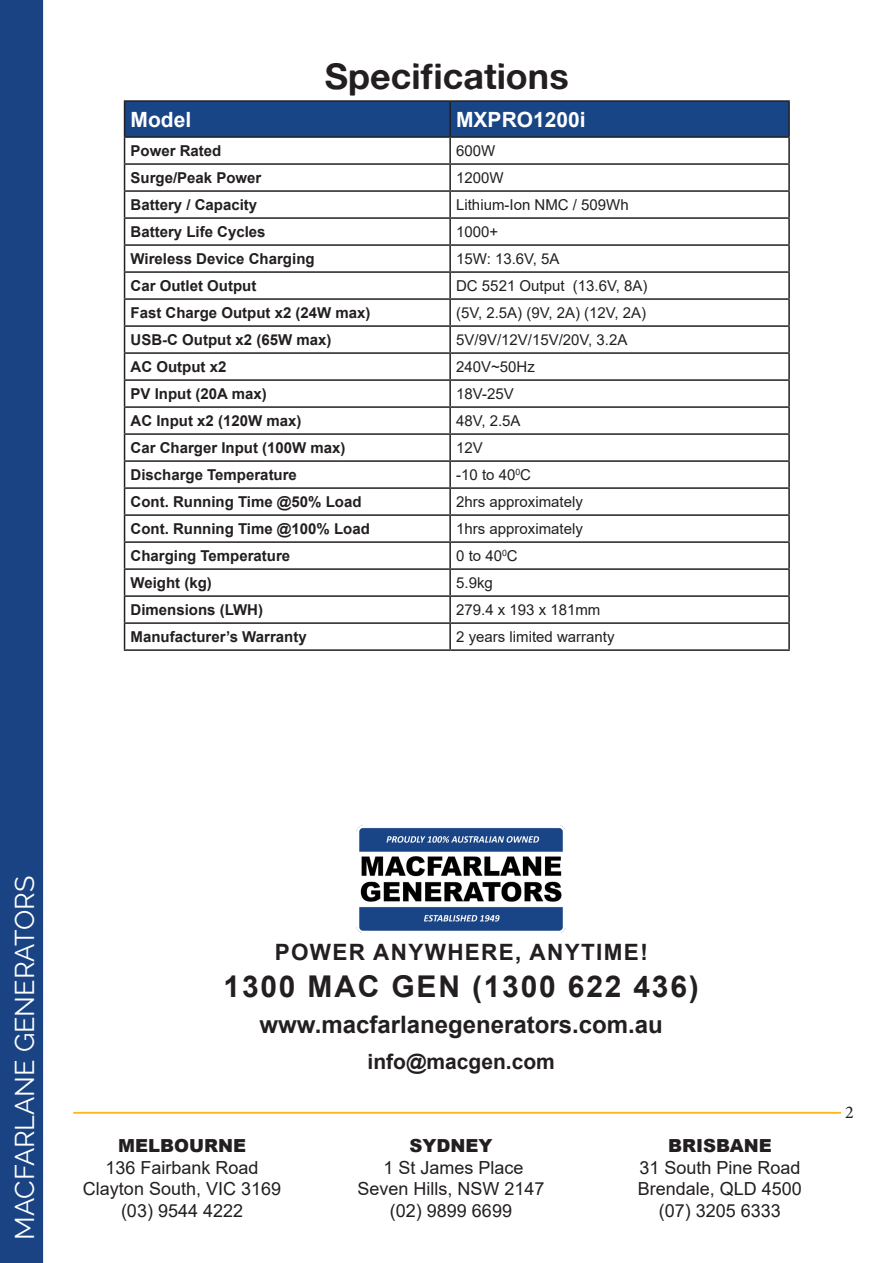
<style>
.page{position:relative;width:893px;height:1263px;background:#fff}
.page>*{position:absolute;margin:0;border:0;box-sizing:border-box;transform-origin:0 0}
.t1{font:36px "Alte Haas Grotesk Bold";color:#231f20}
.t2{font:700 30px "Arial";letter-spacing:.06em;color:#231f20}
.t3{font:27px "Raleway";color:#fff}
.t4{font:700 24px "Arial";color:#231f20}
.t5{font:700 22.5px "Arial";letter-spacing:.06em;color:#231f20}
.t6{font:700 21px "Arial";color:#231f20}
.t7{font:700 21px "Arial";color:#fff}
.t8{font:18px/21.6px "Arial";color:#231f20;text-align:center}
.t9{font:900 18px "Arial";color:#231f20}
.t10{font:18px "Minion Pro";color:#231f20}
.t11{font:700 15px "Arial";color:#231f20}
.t12{font:15px "Arial";color:#231f20}
</style>
<div class="page">
<hr style="left:73px;top:1112px;width:767px;height:1px;background:#fcb814">
<div style="left:0;top:0;width:43px;height:1263px;background:#1a4383"></div>
<img style="left:357px;top:826px;width:209px;height:106px">
<hr style="left:124px;top:100px;width:326px;height:2px;background:#231f20">
<hr style="left:450px;top:100px;width:340px;height:2px;background:#231f20">
<hr style="left:788px;top:102px;width:2px;height:34px;background:#231f20">
<hr style="left:450px;top:136px;width:340px;height:2px;background:#231f20">
<hr style="left:788px;top:138px;width:2px;height:25px;background:#231f20">
<hr style="left:450px;top:163px;width:340px;height:2px;background:#231f20">
<hr style="left:788px;top:165px;width:2px;height:25px;background:#231f20">
<hr style="left:450px;top:190px;width:340px;height:2px;background:#231f20">
<hr style="left:788px;top:192px;width:2px;height:25px;background:#231f20">
<hr style="left:450px;top:217px;width:340px;height:2px;background:#231f20">
<hr style="left:788px;top:219px;width:2px;height:25px;background:#231f20">
<hr style="left:450px;top:244px;width:340px;height:2px;background:#231f20">
<hr style="left:788px;top:246px;width:2px;height:25px;background:#231f20">
<hr style="left:450px;top:271px;width:340px;height:2px;background:#231f20">
<hr style="left:788px;top:273px;width:2px;height:25px;background:#231f20">
<hr style="left:450px;top:298px;width:340px;height:2px;background:#231f20">
<hr style="left:788px;top:300px;width:2px;height:25px;background:#231f20">
<hr style="left:450px;top:325px;width:340px;height:2px;background:#231f20">
<hr style="left:788px;top:327px;width:2px;height:25px;background:#231f20">
<hr style="left:450px;top:352px;width:340px;height:2px;background:#231f20">
<hr style="left:788px;top:354px;width:2px;height:25px;background:#231f20">
<hr style="left:450px;top:379px;width:340px;height:2px;background:#231f20">
<hr style="left:788px;top:381px;width:2px;height:25px;background:#231f20">
<hr style="left:450px;top:406px;width:340px;height:2px;background:#231f20">
<hr style="left:788px;top:408px;width:2px;height:25px;background:#231f20">
<hr style="left:450px;top:433px;width:340px;height:2px;background:#231f20">
<hr style="left:788px;top:435px;width:2px;height:25px;background:#231f20">
<hr style="left:450px;top:460px;width:340px;height:2px;background:#231f20">
<hr style="left:788px;top:462px;width:2px;height:25px;background:#231f20">
<hr style="left:450px;top:487px;width:340px;height:2px;background:#231f20">
<hr style="left:788px;top:489px;width:2px;height:25px;background:#231f20">
<hr style="left:450px;top:514px;width:340px;height:2px;background:#231f20">
<hr style="left:788px;top:516px;width:2px;height:25px;background:#231f20">
<hr style="left:450px;top:541px;width:340px;height:2px;background:#231f20">
<hr style="left:788px;top:543px;width:2px;height:25px;background:#231f20">
<hr style="left:450px;top:568px;width:340px;height:2px;background:#231f20">
<hr style="left:788px;top:570px;width:2px;height:25px;background:#231f20">
<hr style="left:450px;top:595px;width:340px;height:2px;background:#231f20">
<hr style="left:788px;top:597px;width:2px;height:25px;background:#231f20">
<svg style="left:124px;top:101px;width:665px;height:548px"></svg>
<hr style="left:450px;top:622px;width:340px;height:2px;background:#231f20">
<hr style="left:449px;top:624px;width:2px;height:25px;background:#231f20">
<hr style="left:788px;top:624px;width:2px;height:25px;background:#231f20">
<hr style="left:124px;top:649px;width:326px;height:2px;background:#231f20">
<hr style="left:450px;top:649px;width:340px;height:2px;background:#231f20">
<hr style="left:74px;top:1112px;width:767px;height:1px;background:#fcb814">
<h1 class="t1" style="left:325px;top:54px;width:245px">Specifications</h1>
<p class="t7" style="left:131px;top:105px;width:62px">Model</p>
<p class="t7" style="left:456px;top:105px;width:131px">MXPRO1200i</p>
<p class="t11" style="left:131px;top:140px;width:92px">Power Rated</p>
<p class="t12" style="left:456px;top:140px;width:41px">600W</p>
<p class="t11" style="left:131px;top:167px;width:132px">Surge/Peak Power</p>
<p class="t12" style="left:456px;top:167px;width:49px">1200W</p>
<p class="t11" style="left:131px;top:194px;width:128px">Battery / Capacity</p>
<p class="t12" style="left:456px;top:194px;width:174px">Lithium-Ion NMC / 509Wh</p>
<p class="t11" style="left:131px;top:221px;width:137px">Battery Life Cycles</p>
<p class="t12" style="left:456px;top:221px;width:44px">1000+</p>
<p class="t11" style="left:131px;top:248px;width:186px">Wireless Device Charging</p>
<p class="t12" style="left:456px;top:248px;width:105px">15W: 13.6V, 5A</p>
<p class="t11" style="left:131px;top:275px;width:127px">Car Outlet Output</p>
<p class="t12" style="left:456px;top:275px;width:193px">DC 5521 Output (13.6V, 8A)</p>
<p class="t11" style="left:131px;top:302px;width:242px">Fast Charge Output x2 (24W max)</p>
<p class="t12" style="left:456px;top:302px;width:192px">(5V, 2.5A) (9V, 2A) (12V, 2A)</p>
<p class="t11" style="left:131px;top:329px;width:202px">USB-C Output x2 (65W max)</p>
<p class="t12" style="left:456px;top:329px;width:173px">5V/9V/12V/15V/20V, 3.2A</p>
<p class="t11" style="left:131px;top:356px;width:97px">AC Output x2</p>
<p class="t12" style="left:456px;top:356px;width:80px">240V~50Hz</p>
<p class="t11" style="left:131px;top:383px;width:138px">PV Input (20A max)</p>
<p class="t12" style="left:456px;top:383px;width:59px">18V-25V</p>
<p class="t11" style="left:131px;top:410px;width:172px">AC Input x2 (120W max)</p>
<p class="t12" style="left:456px;top:410px;width:66px">48V, 2.5A</p>
<p class="t11" style="left:131px;top:437px;width:217px">Car Charger Input (100W max)</p>
<p class="t12" style="left:456px;top:437px;width:28px">12V</p>
<p class="t11" style="left:131px;top:464px;width:168px">Discharge Temperature</p>
<p class="t12" style="left:456px;top:464px;width:76px">-10 to 40<sup>0</sup>C</p>
<p class="t11" style="left:131px;top:491px;width:233px">Cont. Running Time @50% Load</p>
<p class="t12" style="left:456px;top:491px;width:128px">2hrs approximately</p>
<p class="t11" style="left:131px;top:518px;width:241px">Cont. Running Time @100% Load</p>
<p class="t12" style="left:456px;top:518px;width:128px">1hrs approximately</p>
<p class="t11" style="left:131px;top:545px;width:161px">Charging Temperature</p>
<p class="t12" style="left:456px;top:545px;width:63px">0 to 40<sup>0</sup>C</p>
<p class="t11" style="left:131px;top:572px;width:83px">Weight (kg)</p>
<p class="t12" style="left:456px;top:572px;width:38px">5.9kg</p>
<p class="t11" style="left:131px;top:599px;width:134px">Dimensions (LWH)</p>
<p class="t12" style="left:456px;top:599px;width:146px">279.4 x 193 x 181mm</p>
<p class="t11" style="left:131px;top:626px;width:178px">Manufacturer’s Warranty</p>
<p class="t12" style="left:456px;top:626px;width:160px">2 years limited warranty</p>
<h3 class="t3" style="left:9px;top:1240px;width:366px;rotate:-90deg">MACFARLANE GENERATORS</h3>
<h3 class="t5" style="left:275px;top:936px;width:375px">POWER ANYWHERE, ANYTIME!</h3>
<h2 class="t2" style="left:224px;top:965px;width:477px">1300 MAC GEN (1300 622 436)</h2>
<h3 class="t4" style="left:260px;top:1008px;width:405px">www.macfarlanegenerators.com.au</h3>
<h3 class="t6" style="left:368px;top:1047px;width:189px">info@macgen.com</h3>
<p class="t9" style="left:118px;top:1132px;width:129px">MELBOURNE</p>
<p class="t8" style="left:83px;top:1156px;width:200px">136 Fairbank Road<br>Clayton South, VIC 3169 (03) 9544 4222</p>
<p class="t9" style="left:409px;top:1132px;width:84px">SYDNEY</p>
<p class="t8" style="left:357px;top:1156px;width:189px">1 St James Place<br>Seven Hills, NSW 2147 (02) 9899 6699</p>
<p class="t9" style="left:668px;top:1132px;width:105px">BRISBANE</p>
<p class="t8" style="left:638px;top:1156px;width:166px">31 South Pine Road<br>Brendale, QLD 4500 (07) 3205 6333</p>
<p class="t10" style="left:845px;top:1100px;width:10px">2</p>
</div>
